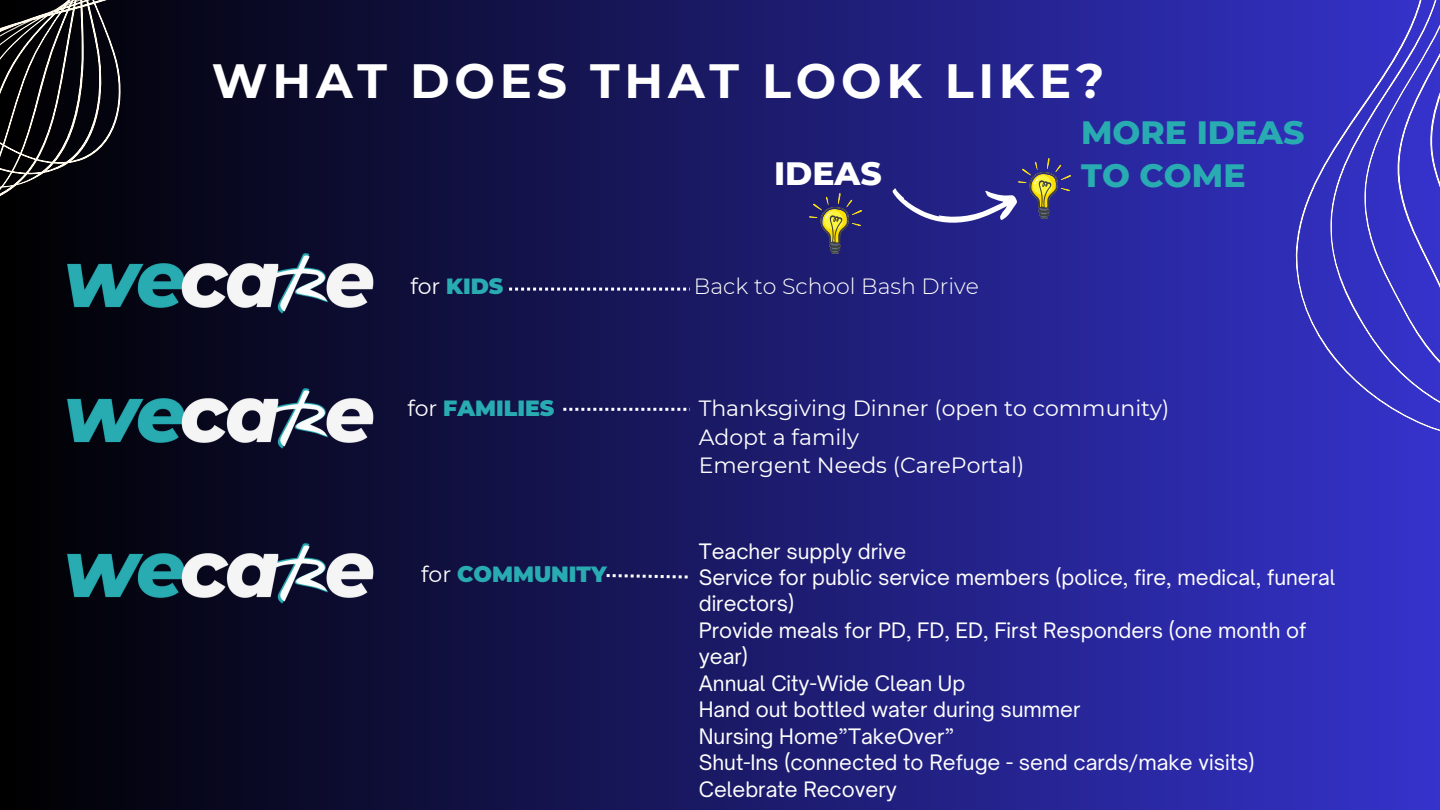
<style>
.page{position:relative;width:1440px;height:810px;background:#fff}
.page>*{position:absolute;margin:0;border:0;box-sizing:border-box;transform-origin:0 0}
.t1{font:700 48px "Montserrat";letter-spacing:.1em;color:#fff}
.t2{font:800 33px "Montserrat";color:#29abb2}
.t3{font:800 33px "Montserrat";color:#fff}
.t4{font:22px "Montserrat";color:#fff}
.t5{font:900 22px "Montserrat";color:#29abb2}
.t6{font:300 22px "Montserrat";color:#fff}
.t7{font:20.4px/26.4px "Open Sauce One";color:#fff}
.s1{font-weight:400;color:#fff}
</style>
<div class="page">
<div style="left:0;top:0;width:1440px;height:810px;background:linear-gradient(to right,#000,#3533cc)"></div>
<svg style="left:0;top:0;width:378px;height:475px;background:#0d0c1d"></svg>
<svg style="left:1294px;top:0;width:146px;height:704px;background:#3735c2"></svg>
<img style="left:60px;top:524px;width:338px;height:106px">
<img style="left:60px;top:235px;width:338px;height:106px">
<img style="left:60px;top:370px;width:338px;height:105px">
<img style="left:809px;top:194px;width:53px;height:60px">
<svg style="left:509px;top:288px;width:181px;height:3px"></svg>
<svg style="left:563px;top:408px;width:127px;height:3px"></svg>
<svg style="left:607px;top:574px;width:81px;height:5px"></svg>
<svg style="left:892px;top:188px;width:126px;height:36px"></svg>
<img style="left:1018px;top:158px;width:53px;height:60px">
<p class="t1" style="left:212px;top:51px;width:894px">WHAT DOES THAT LOOK LIKE?</p>
<p class="t3" style="left:774px;top:153px;width:109px">IDEAS</p>
<p class="t5" style="left:410px;top:273px;width:94px"><span class="s1">for</span> KIDS</p>
<p class="t6" style="left:694px;top:273px;width:286px">Back to School Bash Drive</p>
<p class="t2" style="left:1081px;top:112px;width:225px">MORE IDEAS</p>
<p class="t2" style="left:1081px;top:155px;width:166px">TO COME</p>
<p class="t5" style="left:407px;top:395px;width:148px"><span class="s1">for</span> FAMILIES</p>
<p class="t4" style="left:699px;top:395px;width:472px">Thanksgiving Dinner (open to community)</p>
<p class="t4" style="left:699px;top:423px;width:162px">Adopt a family</p>
<p class="t4" style="left:699px;top:452px;width:327px">Emergent Needs (CarePortal)</p>
<p class="t5" style="left:421px;top:561px;width:187px"><span class="s1">for</span> COMMUNITY</p>
<p class="t7" style="left:699px;top:538px;width:209px">Teacher supply drive</p>
<p class="t7" style="left:699px;top:564px;width:638px">Service for public service members (police, fire, medical, funeral directors)</p>
<p class="t7" style="left:699px;top:617px;width:609px">Provide meals for PD, FD, ED, First Responders (one month of year)</p>
<p class="t7" style="left:699px;top:670px;width:268px">Annual City-Wide Clean Up</p>
<p class="t7" style="left:699px;top:696px;width:383px">Hand out bottled water during summer</p>
<p class="t7" style="left:699px;top:723px;width:257px">Nursing Home”TakeOver”</p>
<p class="t7" style="left:699px;top:749px;width:557px">Shut-Ins (connected to Refuge - send cards/make visits)</p>
<p class="t7" style="left:699px;top:776px;width:200px">Celebrate Recovery</p>
</div>
